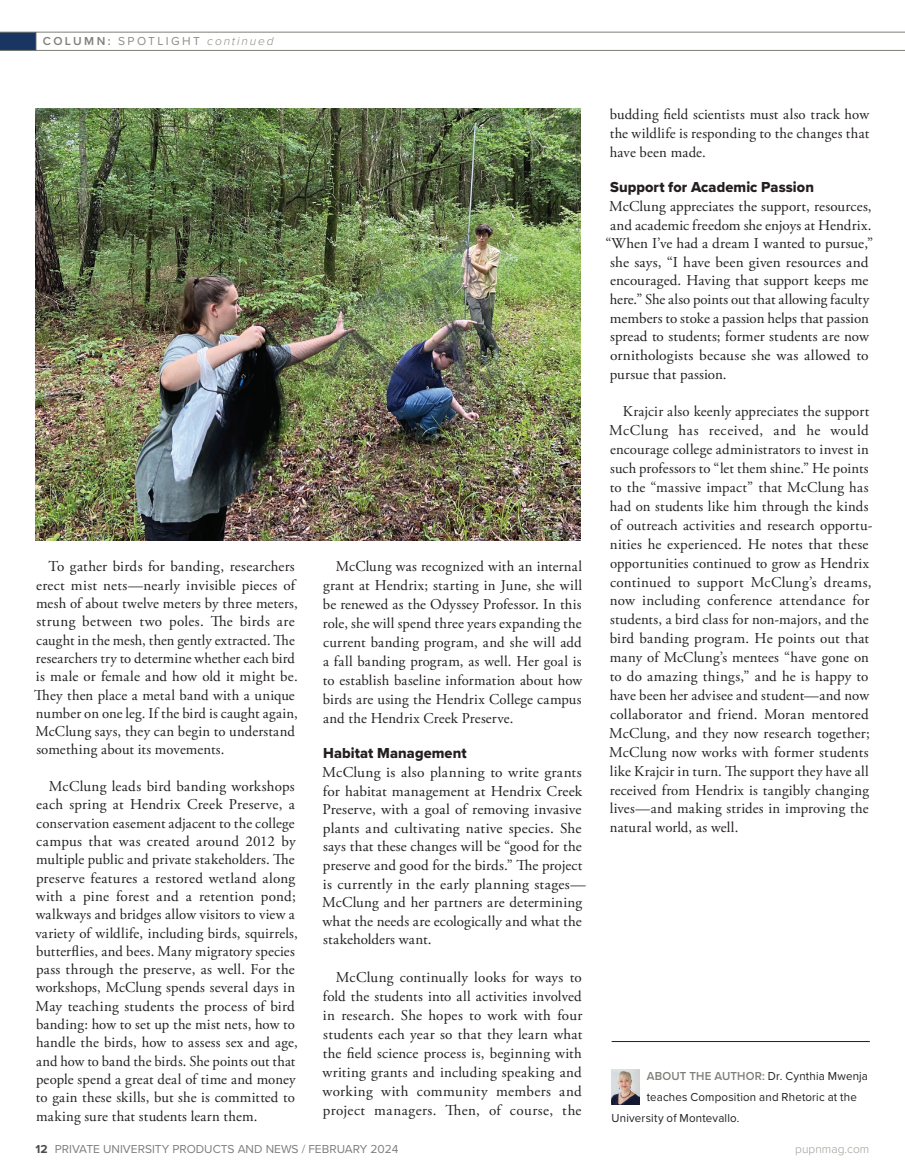
<style>
.page{position:relative;width:905px;height:1175px;background:#fff}
.page>*{position:absolute;margin:0;border:0;box-sizing:border-box;transform-origin:0 0}
.t1{font:15px/18.9px "Adobe Garamond Pro";letter-spacing:.015em;color:#231f20}
.t2{font:15px "Proxima Nova Extrabld";letter-spacing:.005em;color:#231f20}
.t3{font:12px "Proxima Nova";letter-spacing:.015em;color:#231f20;scale:.96 1}
.t4{font:12px "Proxima Nova";color:#7c7f7e}
.t5{font:12px "Proxima Nova";letter-spacing:.195em;color:#8e8e85}
.t6{font:300 12px "Proxima Nova";color:#9f9f97}
.s1{font-weight:600;color:#7f8077}
.s2{font-weight:300;font-style:italic}
.s3{font-weight:700;color:#4b4c4d}
</style>
<div class="page">
<div style="left:0;top:32px;width:36px;height:18px;background:#183661"></div>
<hr style="left:0;top:32px;width:904px;height:1px;background:#7f8077">
<hr style="left:0;top:50px;width:904px;height:1px;background:#7f8077">
<svg style="left:36px;top:32px;width:1px;height:18px"></svg>
<img style="left:611px;top:1069px;width:28px;height:35px">
<hr style="left:611px;top:1041px;width:258px;height:1px;background:#231f20">
<img style="left:35px;top:108px;width:545px;height:432px">
<p class="t5" style="left:43px;top:32px;width:232px"><span class="s1">COLUMN:</span> SPOTLIGHT <span class="s2">continued</span></p>
<p class="t1" style="left:34px;top:558px;width:265px;line-height:18.3px;text-indent:14px">To gather birds for banding, researchers erect mist nets—nearly invisible pieces of mesh of about twelve meters by three meters, strung between two poles. The birds are caught in the mesh, then gently extracted. The researchers try to determine whether each bird is male or female and how old it might be.<br>They then place a metal band with a unique number on one leg. If the bird is caught again, McClung says, they can begin to understand something about its movements.</p>
<p class="t1" style="left:35px;top:777px;width:264px;line-height:18.3px;text-indent:14px">McClung leads bird banding workshops each spring at Hendrix Creek Preserve, a conservation easement adjacent to the college campus that was created around 2012 by multiple public and private stakeholders. The preserve features a restored wetland along with a pine forest and a retention pond; walkways and bridges allow visitors to view a variety of wildlife, including birds, squirrels, butterflies, and bees. Many migratory species pass through the preserve, as well. For the workshops, McClung spends several days in May teaching students the process of bird banding: how to set up the mist nets, how to handle the birds, how to assess sex and age, and how to band the birds. She points out that people spend a great deal of time and money to gain these skills, but she is committed to making sure that students learn them.</p>
<p class="t1" style="left:323px;top:557px;width:261px;text-align:justify;text-indent:13px">McClung was recognized with an internal grant at Hendrix; starting in June, she will be renewed as the Odyssey Professor. In this role, she will spend three years expanding the current banding program, and she will add a fall banding program, as well. Her goal is to establish baseline information about how birds are using the Hendrix College campus and the Hendrix Creek Preserve.</p>
<p class="t2" style="left:323px;top:742px;width:145px">Habitat Management</p>
<p class="t1" style="left:322px;top:763px;width:265px">McClung is also planning to write grants for habitat management at Hendrix Creek Preserve, with a goal of removing invasive plants and cultivating native species. She says that these changes will be “good for the preserve and good for the birds.” The project is currently in the early planning stages— McClung and her partners are determining what the needs are ecologically and what the stakeholders want.</p>
<p class="t1" style="left:322px;top:968px;width:261px;text-align:justify;text-indent:13px">McClung continually looks for ways to fold the students into all activities involved in research. She hopes to work with four students each year so that they learn what the field science process is, beginning with writing grants and including speaking and working with community members and project managers. Then, of course, the</p>
<p class="t1" style="left:609px;top:105px;width:261px;text-align:justify">budding field scientists must also track how the wildlife is responding to the changes that have been made.</p>
<p class="t2" style="left:610px;top:176px;width:205px">Support for Academic Passion</p>
<p class="t1" style="left:609px;top:197px;width:264px">McClung appreciates the support, resources,</p>
<p class="t1" style="left:610px;top:216px;width:263px">and academic freedom she enjoys at Hendrix.</p>
<p class="t1" style="left:605px;top:235px;width:269px">“When I’ve had a dream I wanted to pursue,”</p>
<p class="t1" style="left:610px;top:253px;width:260px">she says, “I have been given resources and</p>
<p class="t1" style="left:610px;top:272px;width:260px">encouraged. Having that support keeps me</p>
<p class="t1" style="left:609px;top:290px;width:261px">here.” She also points out that allowing faculty</p>
<p class="t1" style="left:609px;top:309px;width:260px">members to stoke a passion helps that passion</p>
<p class="t1" style="left:610px;top:328px;width:260px">spread to students; former students are now</p>
<p class="t1" style="left:610px;top:346px;width:260px">ornithologists because she was allowed to</p>
<p class="t1" style="left:609px;top:365px;width:118px">pursue that passion.</p>
<p class="t1" style="left:609px;top:403px;width:265px;text-indent:14px">Krajcir also keenly appreciates the support McClung has received, and he would encourage college administrators to invest in such professors to “let them shine.” He points to the “massive impact” that McClung has had on students like him through the kinds of outreach activities and research opportu&shy;nities he experienced. He notes that these opportunities continued to grow as Hendrix continued to support McClung’s dreams, now including conference attendance for students, a bird class for non-majors, and the bird banding program. He points out that many of McClung’s mentees “have gone on to do amazing things,” and he is happy to have been her advisee and student—and now collaborator and friend. Moran mentored McClung, and they now research together; McClung now works with former students like Krajcir in turn. The support they have all received from Hendrix is tangibly changing lives—and making strides in improving the natural world, as well.</p>
<p class="t3" style="left:646px;top:1066px;width:232px"><span class="s1">ABOUT THE AUTHOR:</span> Dr. Cynthia Mwenja</p>
<p class="t3" style="left:646px;top:1088px;width:220px">teaches Composition and Rhetoric at the</p>
<p class="t3" style="left:611px;top:1109px;width:135px">University of Montevallo.</p>
<p class="t4" style="left:36px;top:1139px;width:364px"><span class="s3">12</span> PRIVATE UNIVERSITY PRODUCTS AND NEWS / FEBRUARY 2024</p>
<p class="t6" style="left:795px;top:1139px;width:75px">pupnmag.com</p>
</div>
